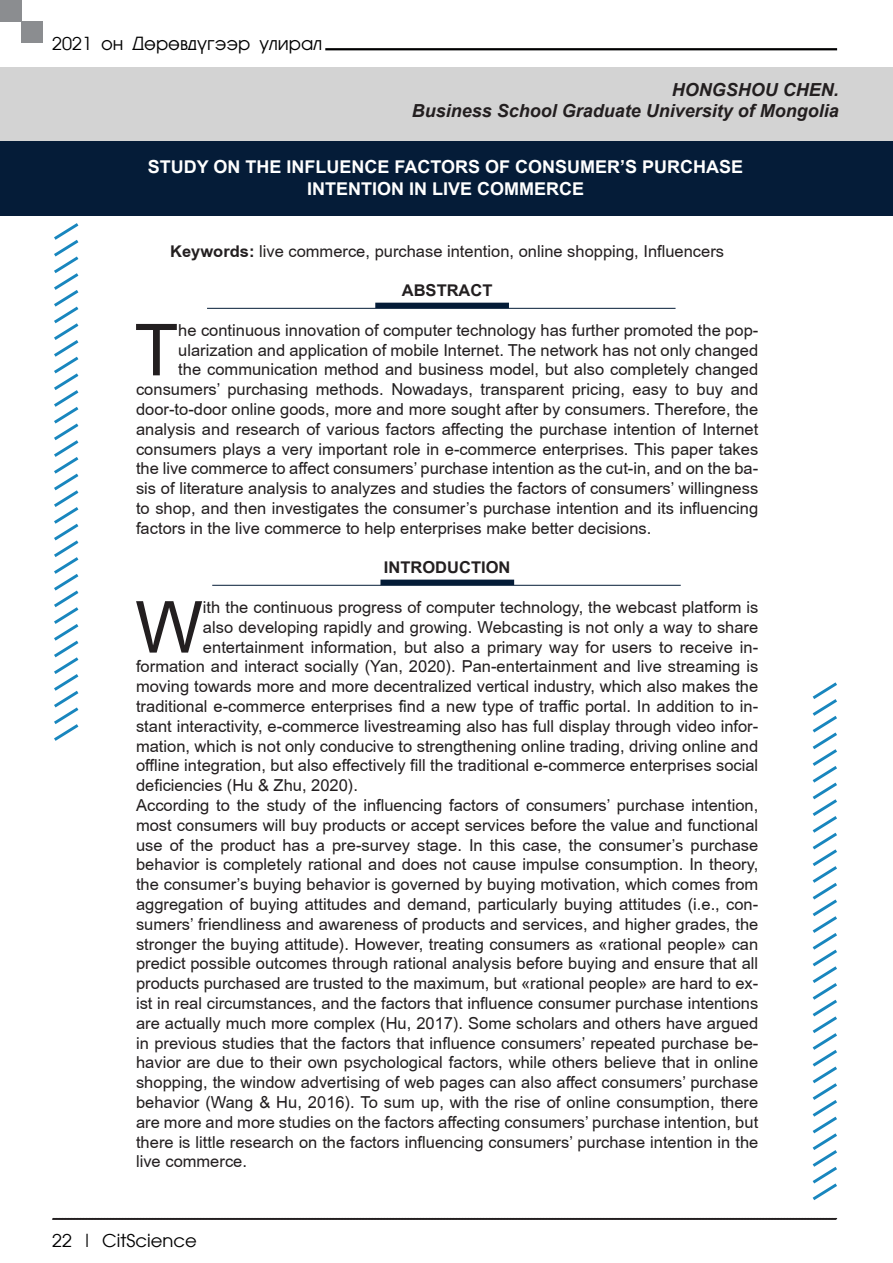
<style>
.page{position:relative;width:893px;height:1263px;background:#fff}
.page>*{position:absolute;margin:0;border:0;box-sizing:border-box;transform-origin:0 0}
.t1{font:71.85px "Ch Arial";color:#231f20}
.t2{font:700 18px "Ch Arial";color:#fff}
.t3{font:italic 700 18px "Arial";color:#231f20}
.t4{font:18px "AG Avant Garde Mon";color:#000001}
.t5{font:16.5px/19.8px "Ch Arial";color:#231f20;text-align:justify}
.t6{font:700 16.5px "Ch Arial";color:#231f20}
.s1{font-weight:700}
</style>
<div class="page">
<hr style="left:325px;top:48px;width:512px;height:2px;background:#000001">
<svg style="left:52px;top:1218px;width:785px;height:2px"></svg>
<div style="left:0;top:0;width:21px;height:21px;background:#8b8d90"></div>
<div style="left:21px;top:21px;width:22px;height:22px;background:#8b8d90"></div>
<div style="left:0;top:141px;width:893px;height:75px;background:#051c38"></div>
<div style="left:0;top:68px;width:893px;height:73px;background:#d3d3d3"></div>
<svg style="left:54px;top:223px;width:25px;height:518px"></svg>
<svg style="left:812px;top:682px;width:25px;height:518px"></svg>
<div style="left:380px;top:580px;width:134px;height:5px;background:#041c37"></div>
<hr style="left:212px;top:585px;width:469px;height:1px;background:#041c37">
<div style="left:375px;top:303px;width:134px;height:5px;background:#041c37"></div>
<hr style="left:207px;top:308px;width:468px;height:1px;background:#041c37">
<p class="t4" style="left:52px;top:34px;width:272px">2021 он Дөрөвдүгээр улирал</p>
<p class="t3" style="left:672px;top:77px;width:169px">HONGSHOU CHEN.</p>
<p class="t3" style="left:412px;top:99px;width:429px">Business School Graduate University of Mongolia</p>
<p class="t2" style="left:148px;top:157px;width:597px">STUDY ON THE INFLUENCE FACTORS OF CONSUMER’S PURCHASE</p>
<p class="t2" style="left:307px;top:178px;width:279px">INTENTION IN LIVE COMMERCE</p>
<p class="t5" style="left:170px;top:241px;width:555px"><span class="s1">Keywords:</span> live commerce, purchase intention, online shopping, Influencers</p>
<p class="t6" style="left:402px;top:281px;width:92px">ABSTRACT</p>
<p class="t1" style="left:134px;top:311px;width:45px">T</p>
<p class="t5" style="left:178px;top:320px;width:582px">he continuous innovation of computer technology has further promoted the pop-</p>
<p class="t5" style="left:178px;top:340px;width:581px">ularization and application of mobile Internet. The network has not only changed</p>
<p class="t5" style="left:178px;top:360px;width:581px">the communication method and business model, but also completely changed</p>
<p class="t5" style="left:136px;top:380px;width:624px">consumers’ purchasing methods. Nowadays, transparent pricing, easy to buy and</p>
<p class="t5" style="left:136px;top:399px;width:624px">door-to-door online goods, more and more sought after by consumers. Therefore, the</p>
<p class="t5" style="left:136px;top:419px;width:624px">analysis and research of various factors affecting the purchase intention of Internet</p>
<p class="t5" style="left:136px;top:439px;width:624px">consumers plays a very important role in e-commerce enterprises. This paper takes</p>
<p class="t5" style="left:136px;top:459px;width:624px">the live commerce to affect consumers’ purchase intention as the cut-in, and on the ba-</p>
<p class="t5" style="left:136px;top:479px;width:624px">sis of literature analysis to analyzes and studies the factors of consumers’ willingness</p>
<p class="t5" style="left:136px;top:498px;width:624px">to shop, and then investigates the consumer’s purchase intention and its influencing</p>
<p class="t5" style="left:136px;top:518px;width:517px">factors in the live commerce to help enterprises make better decisions.</p>
<p class="t6" style="left:384px;top:558px;width:128px">INTRODUCTION</p>
<p class="t1" style="left:135px;top:588px;width:69px">W</p>
<p class="t5" style="left:203px;top:597px;width:557px">ith the continuous progress of computer technology, the webcast platform is</p>
<p class="t5" style="left:203px;top:617px;width:557px">also developing rapidly and growing. Webcasting is not only a way to share</p>
<p class="t5" style="left:203px;top:637px;width:557px">entertainment information, but also a primary way for users to receive in-</p>
<p class="t5" style="left:136px;top:657px;width:624px">formation and interact socially (Yan, 2020). Pan-entertainment and live streaming is</p>
<p class="t5" style="left:136px;top:677px;width:624px">moving towards more and more decentralized vertical industry, which also makes the</p>
<p class="t5" style="left:136px;top:696px;width:624px">traditional e-commerce enterprises find a new type of traffic portal. In addition to in-</p>
<p class="t5" style="left:136px;top:716px;width:624px">stant interactivity, e-commerce livestreaming also has full display through video infor-</p>
<p class="t5" style="left:136px;top:736px;width:624px">mation, which is not only conducive to strengthening online trading, driving online and</p>
<p class="t5" style="left:136px;top:756px;width:624px">offline integration, but also effectively fill the traditional e-commerce enterprises social</p>
<p class="t5" style="left:136px;top:776px;width:223px">deficiencies (Hu &amp; Zhu, 2020).</p>
<p class="t5" style="left:136px;top:795px;width:624px">According to the study of the influencing factors of consumers’ purchase intention, most consumers will buy products or accept services before the value and functional use of the product has a pre-survey stage. In this case, the consumer’s purchase behavior is completely rational and does not cause impulse consumption. In theory, the consumer’s buying behavior is governed by buying motivation, which comes from aggregation of buying attitudes and demand, particularly buying attitudes (i.e., con&shy;sumers’ friendliness and awareness of products and services, and higher grades, the stronger the buying attitude). However, treating consumers as “rational people” can predict possible outcomes through rational analysis before buying and ensure that all products purchased are trusted to the maximum, but “rational people” are hard to ex&shy;ist in real circumstances, and the factors that influence consumer purchase intentions are actually much more complex (Hu, 2017). Some scholars and others have argued in previous studies that the factors that influence consumers’ repeated purchase be&shy;havior are due to their own psychological factors, while others believe that in online shopping, the window advertising of web pages can also affect consumers’ purchase behavior (Wang &amp; Hu, 2016). To sum up, with the rise of online consumption, there are more and more studies on the factors affecting consumers’ purchase intention, but there is little research on the factors influencing consumers’ purchase intention in the live commerce.</p>
<p class="t4" style="left:52px;top:1230px;width:146px">22 | CitScience</p>
</div>
